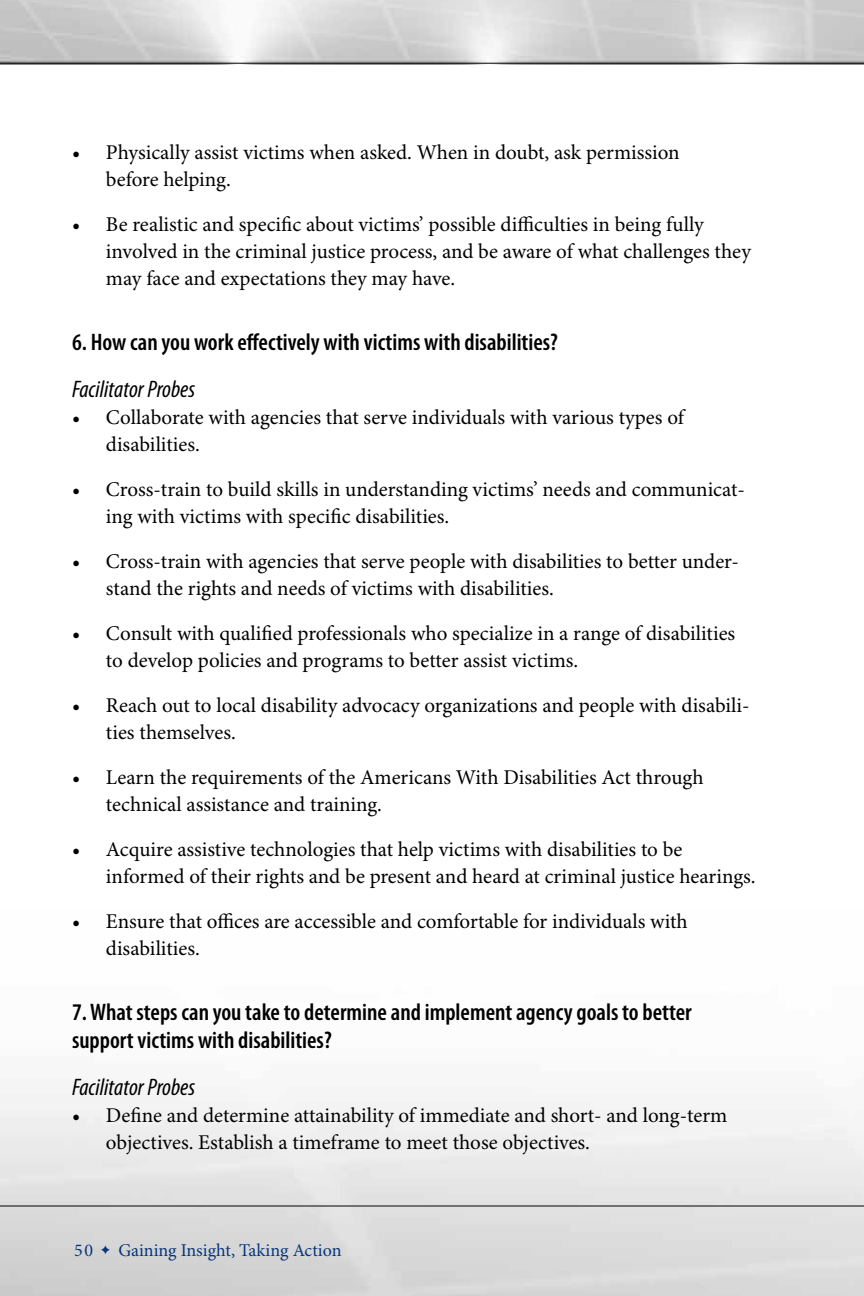
<style>
.page{position:relative;width:864px;height:1296px;background:#fff}
.page>*{position:absolute;margin:0;border:0;box-sizing:border-box;transform-origin:0 0}
.t1{font:600 condensed 24px/28.8px "Myriad Pro";color:#000}
.t2{font:italic condensed 24px "Myriad Pro";color:#000}
.t3{font:21px/27px "Minion Pro";color:#000}
.t4{font:18px "Minion Pro";color:#06357a}
</style>
<div class="page">
<img style="left:0;top:0;width:864px;height:65px">
<hr style="left:0;top:63px;width:864px;height:1px;background:#000">
<hr style="left:0;top:1206px;width:864px;height:1px;background:#000">
<svg style="left:101px;top:1246px;width:9px;height:8px"></svg>
<p class="t3" style="left:106px;top:140px;width:575px;text-indent:-34px">• Physically assist victims when asked. When in doubt, ask permission before helping.</p>
<p class="t3" style="left:106px;top:212px;width:647px">Be realistic and specific about victims’ possible difficulties in being fully involved in the criminal justice process, and be aware of what challenges they may face and expectations they may have.</p>
<p class="t3" style="left:72px;top:212px;width:10px">•</p>
<p class="t1" style="left:72px;top:328px;width:488px">6. How can you work effectively with victims with disabilities?</p>
<h3 class="t2" style="left:72px;top:376px;width:125px">Facilitator Probes</h3>
<p class="t3" style="left:106px;top:405px;width:580px;text-indent:-34px">• Collaborate with agencies that serve individuals with various types of disabilities.</p>
<p class="t3" style="left:106px;top:477px;width:640px">Cross-train to build skills in understanding victims’ needs and communicat&shy;ing with victims with specific disabilities.</p>
<p class="t3" style="left:106px;top:549px;width:635px">Cross-train with agencies that serve people with disabilities to better under&shy;stand the rights and needs of victims with disabilities.</p>
<p class="t3" style="left:106px;top:621px;width:631px">Consult with qualified professionals who specialize in a range of disabilities to develop policies and programs to better assist victims.</p>
<p class="t3" style="left:106px;top:693px;width:645px">Reach out to local disability advocacy organizations and people with disabili&shy;ties themselves.</p>
<p class="t3" style="left:106px;top:765px;width:599px">Learn the requirements of the Americans With Disabilities Act through technical assistance and training.</p>
<p class="t3" style="left:106px;top:837px;width:651px">Acquire assistive technologies that help victims with disabilities to be informed of their rights and be present and heard at criminal justice hearings.</p>
<p class="t3" style="left:106px;top:909px;width:583px">Ensure that offices are accessible and comfortable for individuals with disabilities.</p>
<p class="t3" style="left:72px;top:477px;width:10px">•</p>
<p class="t3" style="left:72px;top:549px;width:10px">•</p>
<p class="t3" style="left:72px;top:621px;width:10px">•</p>
<p class="t3" style="left:72px;top:693px;width:10px">•</p>
<p class="t3" style="left:72px;top:765px;width:10px">•</p>
<p class="t3" style="left:72px;top:837px;width:10px">•</p>
<p class="t3" style="left:72px;top:909px;width:10px">•</p>
<p class="t1" style="left:72px;top:998px;width:621px">7. What steps can you take to determine and implement agency goals to better support victims with disabilities?</p>
<p class="t2" style="left:72px;top:1075px;width:125px">Facilitator Probes</p>
<p class="t3" style="left:106px;top:1103px;width:623px;text-indent:-34px">• Define and determine attainability of immediate and short- and long-term objectives. Establish a timeframe to meet those objectives.</p>
<p class="t4" style="left:74px;top:1240px;width:21px">50</p>
<p class="t4" style="left:118px;top:1240px;width:225px">Gaining Insight, Taking Action</p>
</div>
